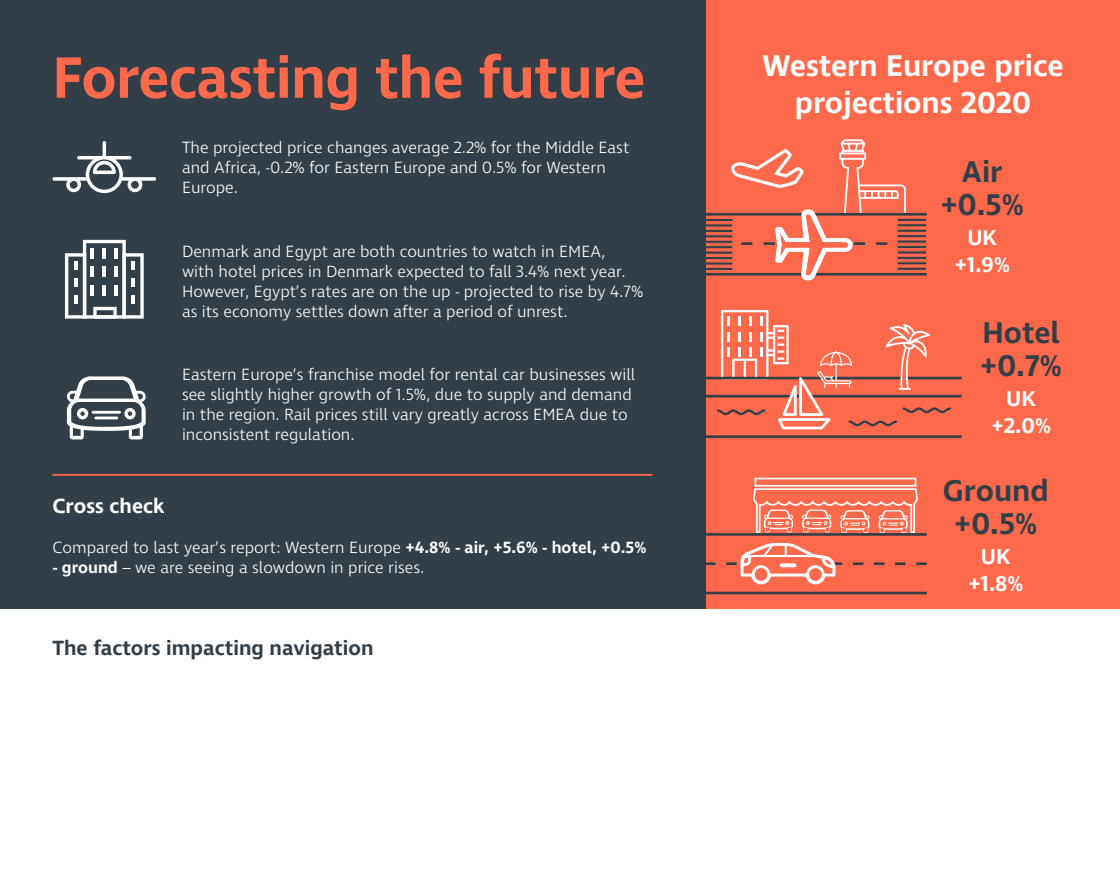
<style>
.page{position:relative;width:1120px;height:896px;background:#fff}
.page>*{position:absolute;margin:0;border:0;box-sizing:border-box;transform-origin:0 0}
.t1{font:600 59.5px "Ingra";letter-spacing:-.01em;color:#ff694b}
.t2{font:600 30.62px/36.8px "Ingra";color:#fff;text-align:center}
.t3{font:600 30.62px/32.8px "Ingra";color:#333f48;text-align:center}
.t4{font:600 21.88px/26.2px "Ingra";color:#fff;text-align:center}
.t5{font:600 21px "Ingra";color:#333f48}
.t6{font:600 21px "Ingra";color:#fff}
.t7{font:300 16.62px/19.9px "Ingra";color:#fff}
.s1{font-weight:600}
</style>
<div class="page">
<div style="left:705px;top:0;width:415px;height:609px;background:#ff694b"></div>
<svg style="left:705px;top:218px;width:23px;height:4px"></svg>
<svg style="left:705px;top:223px;width:23px;height:4px"></svg>
<svg style="left:705px;top:229px;width:23px;height:4px"></svg>
<svg style="left:705px;top:234px;width:23px;height:4px"></svg>
<svg style="left:705px;top:240px;width:23px;height:4px"></svg>
<svg style="left:705px;top:245px;width:23px;height:4px"></svg>
<svg style="left:705px;top:251px;width:23px;height:4px"></svg>
<svg style="left:705px;top:256px;width:23px;height:4px"></svg>
<svg style="left:705px;top:261px;width:23px;height:5px"></svg>
<svg style="left:705px;top:267px;width:23px;height:4px"></svg>
<div style="left:0;top:0;width:705px;height:609px;background:#333f48"></div>
<hr style="left:698px;top:395px;width:264px;height:3px;background:#333f48">
<svg style="left:53px;top:141px;width:103px;height:52px"></svg>
<svg style="left:65px;top:240px;width:79px;height:79px"></svg>
<svg style="left:67px;top:376px;width:79px;height:63px"></svg>
<hr style="left:52px;top:474px;width:601px;height:2px;background:#ff694b">
<svg style="left:705px;top:543px;width:222px;height:41px"></svg>
<svg style="left:753px;top:477px;width:165px;height:56px"></svg>
<hr style="left:704px;top:533px;width:223px;height:3px;background:#333f48">
<hr style="left:705px;top:592px;width:222px;height:2px;background:#333f48">
<hr style="left:704px;top:435px;width:258px;height:3px;background:#333f48">
<hr style="left:705px;top:377px;width:257px;height:2px;background:#333f48">
<svg style="left:717px;top:310px;width:234px;height:119px"></svg>
<hr style="left:683px;top:273px;width:244px;height:3px;background:#333f48">
<svg style="left:906px;top:218px;width:21px;height:3px"></svg>
<svg style="left:906px;top:223px;width:21px;height:4px"></svg>
<svg style="left:906px;top:229px;width:21px;height:4px"></svg>
<svg style="left:906px;top:235px;width:21px;height:3px"></svg>
<svg style="left:906px;top:240px;width:21px;height:4px"></svg>
<svg style="left:906px;top:246px;width:21px;height:3px"></svg>
<svg style="left:906px;top:251px;width:21px;height:3px"></svg>
<svg style="left:906px;top:256px;width:21px;height:3px"></svg>
<svg style="left:906px;top:261px;width:21px;height:4px"></svg>
<svg style="left:906px;top:267px;width:21px;height:4px"></svg>
<hr style="left:683px;top:213px;width:244px;height:3px;background:#333f48">
<svg style="left:728px;top:139px;width:178px;height:141px"></svg>
<h1 class="t1" style="left:52px;top:41px;width:595px">Forecasting the future</h1>
<p class="t7" style="left:182px;top:138px;width:449px">The projected price changes average 2.2% for the Middle East and Africa, -0.2% for Eastern Europe and 0.5% for Western<br>Europe.</p>
<p class="t7" style="left:182px;top:242px;width:463px">Denmark and Egypt are both countries to watch in EMEA,<br>with hotel prices in Denmark expected to fall 3.4% next year.<br>However, Egypt’s rates are on the up - projected to rise by 4.7% as its economy settles down after a period of unrest.</p>
<p class="t7" style="left:182px;top:366px;width:455px">Eastern Europe’s franchise model for rental car businesses will see slightly higher growth of 1.5%, due to supply and demand in the region. Rail prices still vary greatly across EMEA due to inconsistent regulation.</p>
<p class="t6" style="left:52px;top:493px;width:114px">Cross check</p>
<p class="t7" style="left:52px;top:538px;width:595px">Compared to last year’s report: Western Europe <span class="s1">+4.8% - air, +5.6% - hotel, +0.5%</span></p>
<p class="t7" style="left:52px;top:558px;width:373px"><span class="s1">- ground</span> – we are seeing a slowdown in price rises.</p>
<p class="t5" style="left:52px;top:635px;width:323px">The factors impacting navigation</p>
<h2 class="t2" style="left:762px;top:49px;width:303px">Western Europe price projections 2020</h2>
<h2 class="t3" style="left:941px;top:157px;width:85px">Air +0.5%</h2>
<h3 class="t4" style="left:955px;top:226px;width:57px">UK +1.9%</h3>
<h2 class="t3" style="left:980px;top:318px;width:83px;text-align:left">Hotel +0.7%</h2>
<h3 class="t4" style="left:992px;top:387px;width:61px">UK +2.0%</h3>
<h2 class="t3" style="left:943px;top:476px;width:107px">Ground +0.5%</h2>
<h3 class="t4" style="left:968px;top:545px;width:56px">UK +1.8%</h3>
</div>
